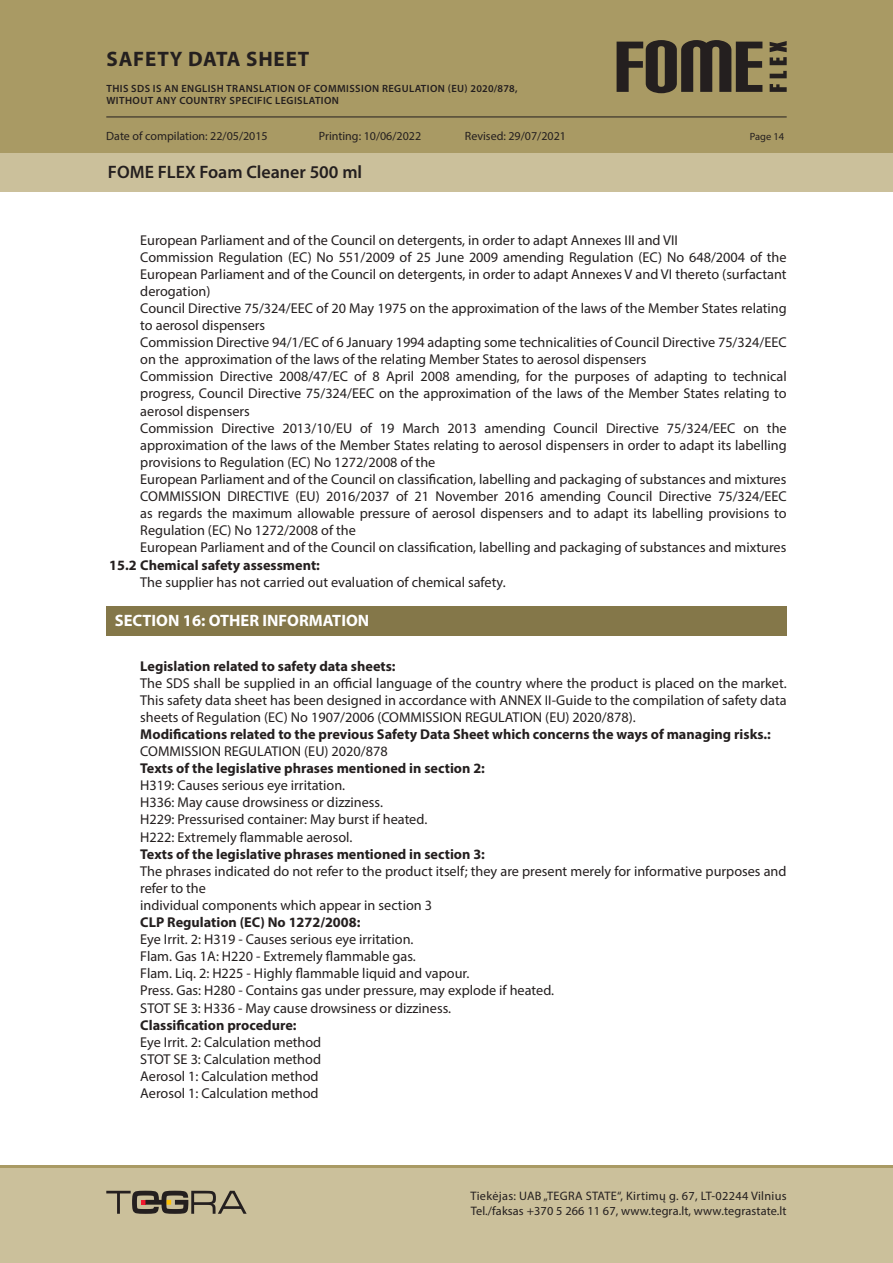
<style>
.page{position:relative;width:893px;height:1263px;background:#fff}
.page>*{position:absolute;margin:0;border:0;box-sizing:border-box;transform-origin:0 0}
.t1{font:700 21px "Myriad Pro";letter-spacing:.04em;color:#241f1f}
.t2{font:600 18px "Myriad Pro";color:#241f1f}
.t3{font:700 16.5px "Myriad Pro";color:#fff}
.t4{font:14.25px/17.1px "Myriad Pro";color:#241f1f}
.t5{font:700 14.25px "Myriad Pro";color:#241f1f}
.t6{font:12.3px/14.7px "Myriad Pro";letter-spacing:.01em;color:#241f1f}
.t7{font:12px "Myriad Pro";color:#241f1f}
.t8{font:600 10.5px/12.6px "Myriad Pro";letter-spacing:.04em;color:#241f1f}
.t9{font:10.5px "Myriad Pro";color:#241f1f}
</style>
<div class="page">
<div style="left:0;top:0;width:893px;height:191px;background:#a99a64"></div>
<div style="left:0;top:153px;width:893px;height:38px;background:#cbc09b"></div>
<div style="left:0;top:1165px;width:893px;height:98px;background:#cbc09b"></div>
<hr style="left:0;top:1165px;width:893px;height:2px;background:#a99a64">
<svg style="left:770px;top:84px;width:17px;height:8px"></svg>
<svg style="left:770px;top:71px;width:17px;height:7px"></svg>
<svg style="left:770px;top:41px;width:17px;height:24px"></svg>
<svg style="left:617px;top:40px;width:145px;height:53px"></svg>
<svg style="left:106px;top:1191px;width:141px;height:23px"></svg>
<hr style="left:106px;top:117px;width:681px;height:1px;background:#241f1f">
<div style="left:106px;top:606px;width:681px;height:30px;background:#847749"></div>
<h1 class="t1" style="left:107px;top:46px;width:204px">SAFETY DATA SHEET</h1>
<p class="t8" style="left:106px;top:82px;width:413px">THIS SDS IS AN ENGLISH TRANSLATION OF COMMISSION REGULATION (EU) 2020/878,<br>WITHOUT ANY COUNTRY SPECIFIC LEGISLATION</p>
<p class="t7" style="left:106px;top:128px;width:163px">Date of compilation: 22/05/2015</p>
<p class="t7" style="left:319px;top:128px;width:104px">Printing: 10/06/2022</p>
<p class="t7" style="left:465px;top:128px;width:103px">Revised: 29/07/2021</p>
<p class="t9" style="left:750px;top:130px;width:36px">Page 14</p>
<p class="t2" style="left:108px;top:160px;width:256px">FOME FLEX Foam Cleaner 500 ml</p>
<p class="t4" style="left:140px;top:231px;width:648px">European Parliament and of the Council on detergents, in order to adapt Annexes III and VII<br>Commission Regulation (EC) No 551/2009 of 25 June 2009 amending Regulation (EC) No 648/2004 of the European Parliament and of the Council on detergents, in order to adapt Annexes V and VI thereto (surfactant derogation)<br>Council Directive 75/324/EEC of 20 May 1975 on the approximation of the laws of the Member States relating to aerosol dispensers<br>Commission Directive 94/1/EC of 6 January 1994 adapting some technicalities of Council Directive 75/324/EEC on the approximation of the laws of the relating Member States to aerosol dispensers<br>Commission Directive 2008/47/EC of 8 April 2008 amending, for the purposes of adapting to technical progress, Council Directive 75/324/EEC on the approximation of the laws of the Member States relating to aerosol dispensers<br>Commission Directive 2013/10/EU of 19 March 2013 amending Council Directive 75/324/EEC on the approximation of the laws of the Member States relating to aerosol dispensers in order to adapt its labelling provisions to Regulation (EC) No 1272/2008 of the<br>European Parliament and of the Council on classification, labelling and packaging of substances and mixtures COMMISSION DIRECTIVE (EU) 2016/2037 of 21 November 2016 amending Council Directive 75/324/EEC as regards the maximum allowable pressure of aerosol dispensers and to adapt its labelling provisions to Regulation (EC) No 1272/2008 of the<br>European Parliament and of the Council on classification, labelling and packaging of substances and mixtures</p>
<p class="t5" style="left:109px;top:555px;width:212px">15.2 Chemical safety assessment:</p>
<p class="t4" style="left:140px;top:573px;width:367px">The supplier has not carried out evaluation of chemical safety.</p>
<p class="t3" style="left:115px;top:609px;width:256px">SECTION 16: OTHER INFORMATION</p>
<p class="t5" style="left:140px;top:656px;width:257px">Legislation related to safety data sheets:</p>
<p class="t4" style="left:140px;top:674px;width:648px;text-align:justify">The SDS shall be supplied in an official language of the country where the product is placed on the market.<br>This safety data sheet has been designed in accordance with ANNEX II-Guide to the compilation of safety data sheets of Regulation (EC) No 1907/2006 (COMMISSION REGULATION (EU) 2020/878).</p>
<p class="t5" style="left:140px;top:725px;width:632px">Modifications related to the previous Safety Data Sheet which concerns the ways of managing risks.:</p>
<p class="t4" style="left:140px;top:742px;width:249px">COMMISSION REGULATION (EU) 2020/878</p>
<p class="t5" style="left:140px;top:759px;width:346px">Texts of the legislative phrases mentioned in section 2:</p>
<p class="t4" style="left:140px;top:777px;width:288px">H319: Causes serious eye irritation.<br>H336: May cause drowsiness or dizziness.<br>H229: Pressurised container: May burst if heated.<br>H222: Extremely flammable aerosol.</p>
<p class="t5" style="left:140px;top:844px;width:346px">Texts of the legislative phrases mentioned in section 3:</p>
<p class="t4" style="left:140px;top:862px;width:648px">The phrases indicated do not refer to the product itself; they are present merely for informative purposes and refer to the<br>individual components which appear in section 3</p>
<p class="t5" style="left:140px;top:913px;width:222px">CLP Regulation (EC) No 1272/2008:</p>
<p class="t4" style="left:140px;top:931px;width:415px">Eye Irrit. 2: H319 - Causes serious eye irritation.<br>Flam. Gas 1A: H220 - Extremely flammable gas.<br>Flam. Liq. 2: H225 - Highly flammable liquid and vapour.<br>Press. Gas: H280 - Contains gas under pressure, may explode if heated.<br>STOT SE 3: H336 - May cause drowsiness or dizziness.</p>
<p class="t5" style="left:140px;top:1015px;width:158px">Classification procedure:</p>
<p class="t4" style="left:140px;top:1033px;width:183px">Eye Irrit. 2: Calculation method<br>STOT SE 3: Calculation method<br>Aerosol 1: Calculation method<br>Aerosol 1: Calculation method</p>
<p class="t6" style="left:470px;top:1188px;width:318px">Tiekėjas: UAB „TEGRA STATE“, Kirtimų g. 67, LT-02244 Vilnius<br>Tel./faksas +370 5 266 11 67, www.tegra.lt, www.tegrastate.lt</p>
</div>
